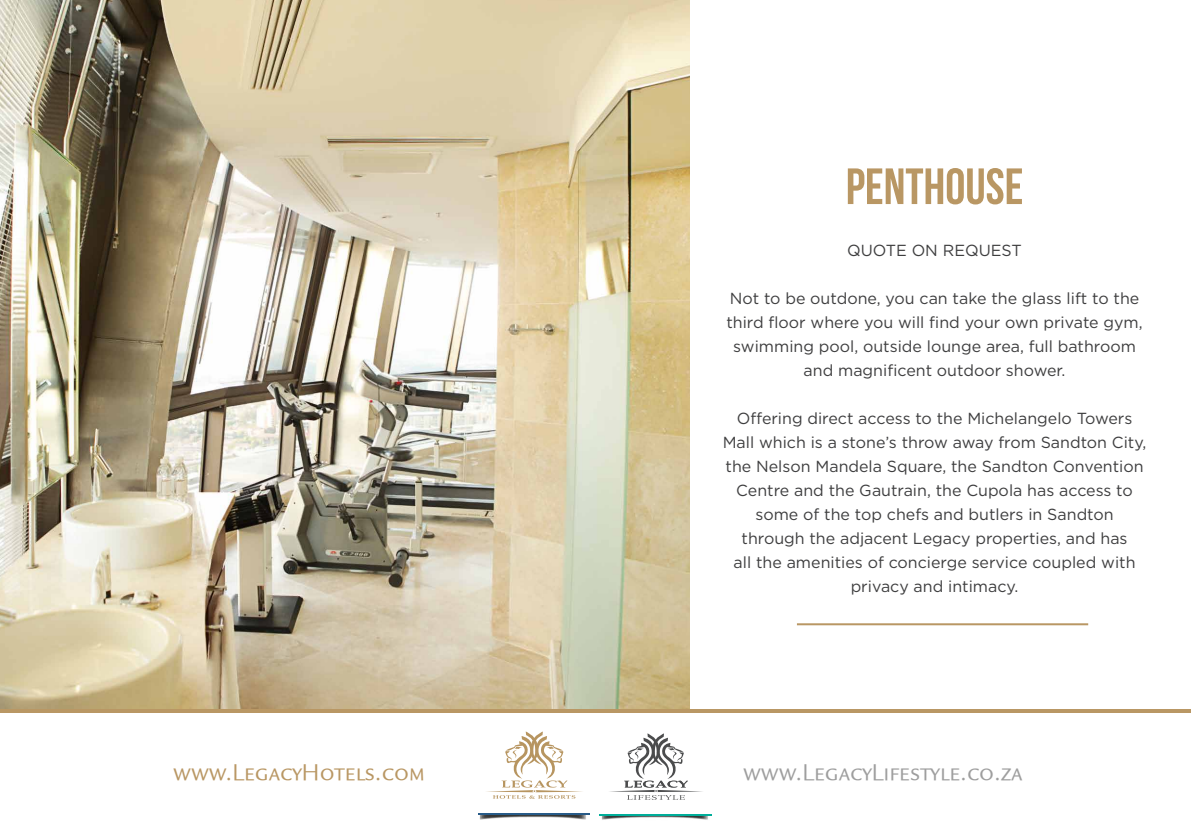
<style>
.page{position:relative;width:1191px;height:840px;background:#fff}
.page>*{position:absolute;margin:0;border:0;box-sizing:border-box;transform-origin:0 0}
.Headline1{font:700 50.8px "Bebas Neue";color:#b99764}
.Headline1-2{font:24.6px "Legacy Sans SCITCTT Book";color:#9e9e9e}
.Headline1-3{font:24.6px "Legacy Sans SCITCTT Book";color:#b99764}
.Headline1-4{font:16px/24px "Gotham";color:#3e3e3f;text-align:center}
</style>
<div class="page">
<img style="left:602px;top:815px;width:110px;height:5px">
<hr style="left:600px;top:813px;width:112px;height:2px;background:#00ae9a">
<svg style="left:610px;top:733px;width:92px;height:66px"></svg>
<img style="left:479px;top:814px;width:111px;height:6px">
<hr style="left:478px;top:812px;width:112px;height:2px;background:#285b88">
<svg style="left:486px;top:731px;width:96px;height:67px"></svg>
<img style="left:0;top:0;width:689px;height:708px">
<hr style="left:797px;top:623px;width:291px;height:2px;background:#b99764">
<svg style="left:0;top:708px;width:1191px;height:4px;background:#c1a578"></svg>
<p class="Headline1" style="left:845px;top:158px;width:179px">PENTHOUSE</p>
<p class="Headline1-4" style="left:847px;top:238px;width:176px">QUOTE ON REQUEST</p>
<p class="Headline1-4" style="left:726px;top:286px;width:418px">Not to be outdone, you can take the glass lift to the third floor where you will find your own private gym, swimming pool, outside lounge area, full bathroom and magnificent outdoor shower.</p>
<p class="Headline1-4" style="left:722px;top:406px;width:425px">Offering direct access to the Michelangelo Towers Mall which is a stone’s throw away from Sandton City, the Nelson Mandela Square, the Sandton Convention Centre and the Gautrain, the Cupola has access to some of the top chefs and butlers in Sandton</p>
<p class="Headline1-4" style="left:733px;top:526px;width:403px">through the adjacent Legacy properties, and has all the amenities of concierge service coupled with privacy and intimacy.</p>
<p class="Headline1-3" style="left:173px;top:758px;width:254px">www.LegacyHotels.com</p>
<p class="Headline1-2" style="left:743px;top:758px;width:281px">www.LegacyLifestyle.co.za</p>
</div>
